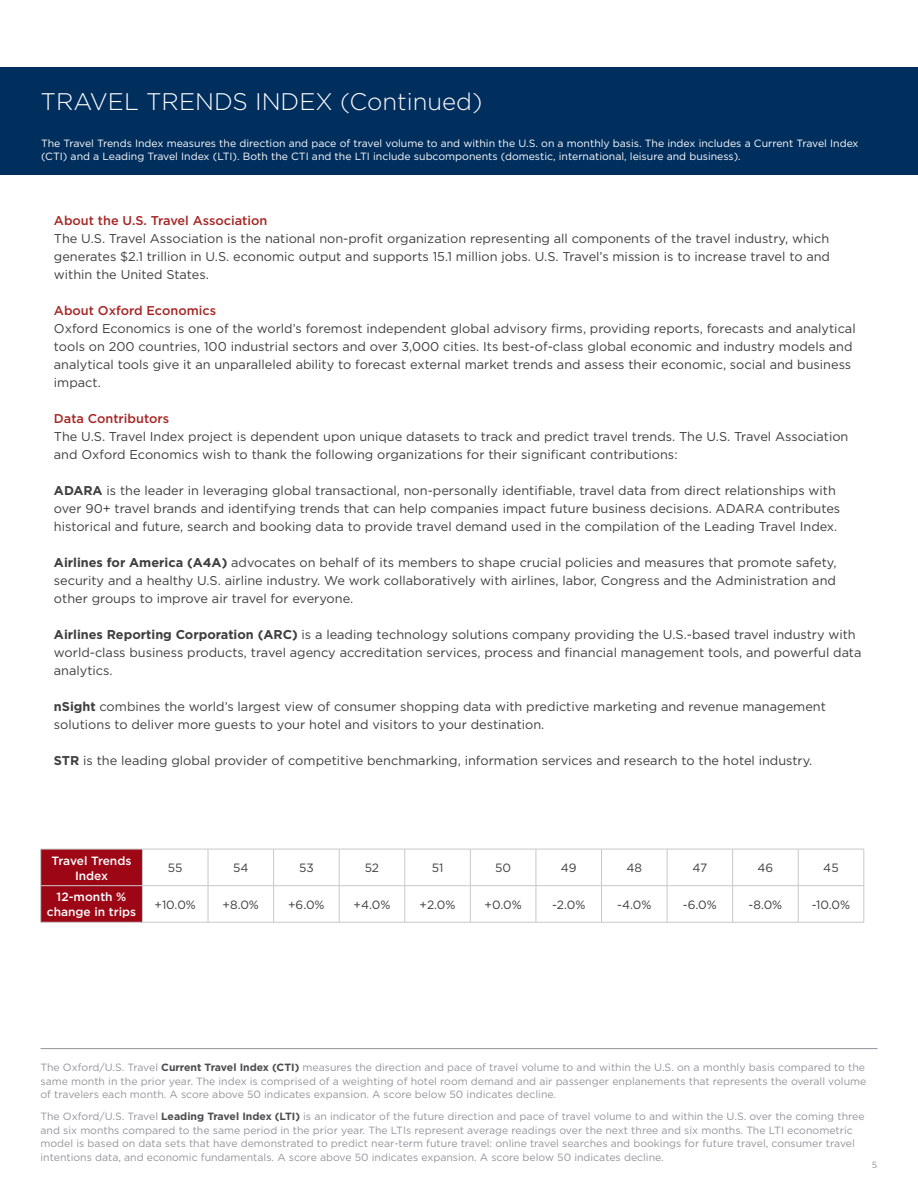
<style>
.page{position:relative;width:918px;height:1188px;background:#fff}
.page>*{position:absolute;margin:0;border:0;box-sizing:border-box;transform-origin:0 0}
.t1{font:300 24px "Gotham";color:#fff}
.t2{font:12.75px/18px "Gotham";color:#3e3e3f}
.t3{font:500 12.75px "Gotham";color:#a62624}
.t4{font:12px "Gotham";color:#3e3e3f}
.t5{font:500 12px/15px "Gotham";color:#fff;text-align:center}
.t6{font:10.5px/13.5px "Gotham";color:#939598;text-align:justify}
.t7{font:10.5px/13.5px "Gotham";color:#fff}
.t8{font:9px "Gotham";color:#939598}
.s1{font-weight:700}
.s2{font-weight:700;color:#4b4c4d}
</style>
<div class="page">
<hr style="left:40px;top:1048px;width:838px;height:1px;background:#939598">
<div style="left:0;top:68px;width:918px;height:108px;background:#002e5d"></div>
<div style="left:41px;top:850px;width:101px;height:72px;background:#9d0715"></div>
<svg style="left:143px;top:850px;width:721px;height:72px"></svg>
<hr style="left:40px;top:849px;width:102px;height:1px;background:#c7c8ca">
<hr style="left:40px;top:849px;width:1px;height:36px;background:#c7c8ca">
<hr style="left:142px;top:849px;width:66px;height:1px;background:#c7c8ca">
<hr style="left:142px;top:849px;width:1px;height:36px;background:#c7c8ca">
<hr style="left:208px;top:849px;width:66px;height:1px;background:#c7c8ca">
<hr style="left:208px;top:849px;width:1px;height:36px;background:#c7c8ca">
<hr style="left:274px;top:849px;width:65px;height:1px;background:#c7c8ca">
<hr style="left:273px;top:849px;width:1px;height:36px;background:#c7c8ca">
<hr style="left:339px;top:849px;width:66px;height:1px;background:#c7c8ca">
<hr style="left:339px;top:849px;width:1px;height:36px;background:#c7c8ca">
<hr style="left:405px;top:849px;width:65px;height:1px;background:#c7c8ca">
<hr style="left:405px;top:849px;width:1px;height:36px;background:#c7c8ca">
<hr style="left:470px;top:849px;width:66px;height:1px;background:#c7c8ca">
<hr style="left:470px;top:849px;width:1px;height:36px;background:#c7c8ca">
<hr style="left:536px;top:849px;width:66px;height:1px;background:#c7c8ca">
<hr style="left:536px;top:849px;width:1px;height:36px;background:#c7c8ca">
<hr style="left:601px;top:849px;width:66px;height:1px;background:#c7c8ca">
<hr style="left:601px;top:849px;width:1px;height:36px;background:#c7c8ca">
<hr style="left:667px;top:849px;width:66px;height:1px;background:#c7c8ca">
<hr style="left:667px;top:849px;width:1px;height:36px;background:#c7c8ca">
<hr style="left:733px;top:849px;width:65px;height:1px;background:#c7c8ca">
<hr style="left:732px;top:849px;width:1px;height:36px;background:#c7c8ca">
<hr style="left:798px;top:849px;width:66px;height:1px;background:#c7c8ca">
<hr style="left:798px;top:849px;width:1px;height:36px;background:#c7c8ca">
<hr style="left:864px;top:849px;width:1px;height:36px;background:#c7c8ca">
<hr style="left:40px;top:885px;width:102px;height:1px;background:#c7c8ca">
<hr style="left:142px;top:885px;width:66px;height:1px;background:#c7c8ca">
<hr style="left:208px;top:885px;width:66px;height:1px;background:#c7c8ca">
<hr style="left:274px;top:885px;width:65px;height:1px;background:#c7c8ca">
<hr style="left:339px;top:885px;width:66px;height:1px;background:#c7c8ca">
<hr style="left:405px;top:885px;width:65px;height:1px;background:#c7c8ca">
<hr style="left:470px;top:885px;width:66px;height:1px;background:#c7c8ca">
<hr style="left:536px;top:885px;width:66px;height:1px;background:#c7c8ca">
<hr style="left:601px;top:885px;width:66px;height:1px;background:#c7c8ca">
<hr style="left:667px;top:885px;width:66px;height:1px;background:#c7c8ca">
<hr style="left:733px;top:885px;width:65px;height:1px;background:#c7c8ca">
<hr style="left:798px;top:885px;width:66px;height:1px;background:#c7c8ca">
<hr style="left:40px;top:886px;width:1px;height:36px;background:#c7c8ca">
<hr style="left:40px;top:922px;width:102px;height:1px;background:#c7c8ca">
<hr style="left:142px;top:886px;width:1px;height:36px;background:#c7c8ca">
<hr style="left:208px;top:886px;width:1px;height:36px;background:#c7c8ca">
<hr style="left:273px;top:886px;width:1px;height:36px;background:#c7c8ca">
<hr style="left:339px;top:886px;width:1px;height:36px;background:#c7c8ca">
<hr style="left:405px;top:886px;width:1px;height:36px;background:#c7c8ca">
<hr style="left:470px;top:886px;width:1px;height:36px;background:#c7c8ca">
<hr style="left:536px;top:886px;width:1px;height:36px;background:#c7c8ca">
<hr style="left:601px;top:886px;width:1px;height:36px;background:#c7c8ca">
<hr style="left:667px;top:886px;width:1px;height:36px;background:#c7c8ca">
<hr style="left:732px;top:886px;width:1px;height:36px;background:#c7c8ca">
<hr style="left:798px;top:886px;width:1px;height:36px;background:#c7c8ca">
<hr style="left:864px;top:886px;width:1px;height:36px;background:#c7c8ca">
<hr style="left:142px;top:922px;width:66px;height:1px;background:#c7c8ca">
<hr style="left:208px;top:922px;width:66px;height:1px;background:#c7c8ca">
<hr style="left:274px;top:922px;width:65px;height:1px;background:#c7c8ca">
<hr style="left:339px;top:922px;width:66px;height:1px;background:#c7c8ca">
<hr style="left:405px;top:922px;width:65px;height:1px;background:#c7c8ca">
<hr style="left:470px;top:922px;width:66px;height:1px;background:#c7c8ca">
<hr style="left:536px;top:922px;width:66px;height:1px;background:#c7c8ca">
<hr style="left:601px;top:922px;width:66px;height:1px;background:#c7c8ca">
<hr style="left:667px;top:922px;width:66px;height:1px;background:#c7c8ca">
<hr style="left:733px;top:922px;width:65px;height:1px;background:#c7c8ca">
<hr style="left:798px;top:922px;width:66px;height:1px;background:#c7c8ca">
<h1 class="t1" style="left:40px;top:87px;width:443px">TRAVEL TRENDS INDEX (Continued)</h1>
<p class="t7" style="left:41px;top:136px;width:819px">The Travel Trends Index measures the direction and pace of travel volume to and within the U.S. on a monthly basis. The index includes a Current Travel Index (CTI) and a Leading Travel Index (LTI). Both the CTI and the LTI include subcomponents (domestic, international, leisure and business).</p>
<p class="t3" style="left:54px;top:212px;width:215px">About the U.S. Travel Association</p>
<p class="t2" style="left:54px;top:229px;width:778px;text-align:justify">The U.S. Travel Association is the national non-profit organization representing all components of the travel industry, which generates $2.1 trillion in U.S. economic output and supports 15.1 million jobs. U.S. Travel’s mission is to increase travel to and within the United States.</p>
<p class="t3" style="left:54px;top:302px;width:164px">About Oxford Economics</p>
<p class="t2" style="left:54px;top:319px;width:803px">Oxford Economics is one of the world’s foremost independent global advisory firms, providing reports, forecasts and analytical tools on 200 countries, 100 industrial sectors and over 3,000 cities. Its best-of-class global economic and industry models and analytical tools give it an unparalleled ability to forecast external market trends and assess their economic, social and business impact.</p>
<p class="t3" style="left:54px;top:410px;width:117px">Data Contributors</p>
<p class="t2" style="left:54px;top:427px;width:796px">The U.S. Travel Index project is dependent upon unique datasets to track and predict travel trends. The U.S. Travel Association and Oxford Economics wish to thank the following organizations for their significant contributions:</p>
<p class="t2" style="left:54px;top:481px;width:788px"><span class="s1">ADARA</span> is the leader in leveraging global transactional, non-personally identifiable, travel data from direct relationships with over 90+ travel brands and identifying trends that can help companies impact future business decisions. ADARA contributes historical and future, search and booking data to provide travel demand used in the compilation of the Leading Travel Index.</p>
<p class="t2" style="left:54px;top:553px;width:784px;text-align:justify"><span class="s1">Airlines for America (A4A)</span> advocates on behalf of its members to shape crucial policies and measures that promote safety, security and a healthy U.S. airline industry. We work collaboratively with airlines, labor, Congress and the Administration and other groups to improve air travel for everyone.</p>
<p class="t2" style="left:54px;top:625px;width:809px"><span class="s1">Airlines Reporting Corporation (ARC)</span> is a leading technology solutions company providing the U.S.-based travel industry with world-class business products, travel agency accreditation services, process and financial management tools, and powerful data analytics.</p>
<p class="t2" style="left:54px;top:697px;width:773px"><span class="s1">nSight</span> combines the world’s largest view of consumer shopping data with predictive marketing and revenue management solutions to deliver more guests to your hotel and visitors to your destination.</p>
<p class="t2" style="left:54px;top:751px;width:760px"><span class="s1">STR</span> is the leading global provider of competitive benchmarking, information services and research to the hotel industry.</p>
<p class="t5" style="left:52px;top:853px;width:81px">Travel Trends<br>Index</p>
<p class="t4" style="left:168px;top:860px;width:16px">55</p>
<p class="t4" style="left:233px;top:860px;width:17px">54</p>
<p class="t4" style="left:299px;top:860px;width:16px">53</p>
<p class="t4" style="left:365px;top:860px;width:16px">52</p>
<p class="t4" style="left:432px;top:860px;width:13px">51</p>
<p class="t4" style="left:495px;top:860px;width:17px">50</p>
<p class="t4" style="left:561px;top:860px;width:17px">49</p>
<p class="t4" style="left:626px;top:860px;width:17px">48</p>
<p class="t4" style="left:692px;top:860px;width:16px">47</p>
<p class="t4" style="left:758px;top:860px;width:17px">46</p>
<p class="t4" style="left:823px;top:860px;width:17px">45</p>
<p class="t5" style="left:47px;top:889px;width:91px">12-month % change in trips</p>
<p class="t4" style="left:155px;top:897px;width:43px">+10.0%</p>
<p class="t4" style="left:223px;top:897px;width:38px">+8.0%</p>
<p class="t4" style="left:288px;top:897px;width:38px">+6.0%</p>
<p class="t4" style="left:354px;top:897px;width:38px">+4.0%</p>
<p class="t4" style="left:420px;top:897px;width:37px">+2.0%</p>
<p class="t4" style="left:485px;top:897px;width:39px">+0.0%</p>
<p class="t4" style="left:552px;top:897px;width:35px">-2.0%</p>
<p class="t4" style="left:617px;top:897px;width:36px">-4.0%</p>
<p class="t4" style="left:683px;top:897px;width:35px">-6.0%</p>
<p class="t4" style="left:749px;top:897px;width:35px">-8.0%</p>
<p class="t4" style="left:812px;top:897px;width:40px">-10.0%</p>
<p class="t6" style="left:40px;top:1061px;width:827px">The Oxford/U.S. Travel <span class="s2">Current Travel Index (CTI)</span> measures the direction and pace of travel volume to and within the U.S. on a monthly basis compared to the same month in the prior year. The index is comprised of a weighting of hotel room demand and air passenger enplanements that represents the overall volume of travelers each month. A score above 50 indicates expansion. A score below 50 indicates decline.</p>
<p class="t6" style="left:40px;top:1110px;width:826px;text-align:left">The Oxford/U.S. Travel <span class="s2">Leading Travel Index (LTI)</span> is an indicator of the future direction and pace of travel volume to and within the U.S. over the coming three and six months compared to the same period in the prior year. The LTIs represent average readings over the next three and six months. The LTI econometric model is based on data sets that have demonstrated to predict near-term future travel: online travel searches and bookings for future travel, consumer travel intentions data, and economic fundamentals. A score above 50 indicates expansion. A score below 50 indicates decline.</p>
<p class="t8" style="left:872px;top:1159px;width:7px">5</p>
</div>
